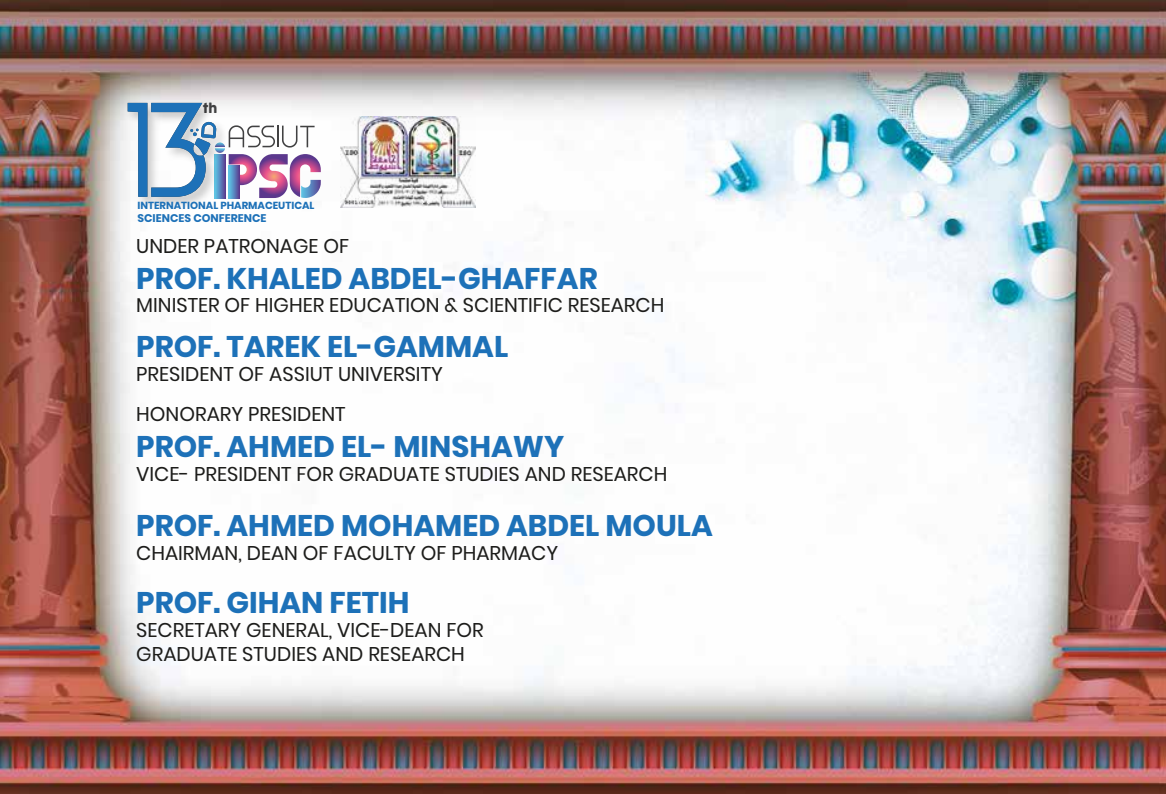
<style>
.page{position:relative;width:1166px;height:794px;background:#fff}
.page>*{position:absolute;margin:0;border:0;box-sizing:border-box;transform-origin:0 0}
.t1{font:700 29.75px "Poppins";color:#1d71b8}
.t2{font:19.78px/40.4px "Poppins";color:#1d1d1b}
.t3{font:12.6px "Cocogoose";color:#414142}
.t4{font:700 11.03px "Poppins";color:#1d71b8}
.t5{font:700 10.33px "Poppins";color:#1d71b8}
</style>
<div class="page">
<img style="left:0;top:0;width:1166px;height:794px">
<img style="left:340px;top:116px;width:135px;height:91px">
<img style="left:122px;top:97px;width:99px;height:115px">
<svg style="left:128px;top:103px;width:193px;height:95px"></svg>
<p class="t3" style="left:203px;top:100px;width:16px">th</p>
<p class="t5" style="left:138px;top:199px;width:178px">INTERNATIONAL PHARMACEUTICAL</p>
<p class="t4" style="left:138px;top:212px;width:130px">SCIENCES CONFERENCE</p>
<p class="t2" style="left:136px;top:226px;width:214px">UNDER PATRONAGE OF</p>
<h1 class="t1" style="left:136px;top:261px;width:463px">PROF. KHALED ABDEL-GHAFFAR</h1>
<p class="t2" style="left:136px;top:285px;width:529px">MINISTER OF HIGHER EDUCATION &amp; SCIENTIFIC RESEARCH</p>
<h1 class="t1" style="left:136px;top:329px;width:373px">PROF. TAREK EL-GAMMAL</h1>
<p class="t2" style="left:136px;top:354px;width:308px">PRESIDENT OF ASSIUT UNIVERSITY<br>HONORARY PRESIDENT</p>
<h1 class="t1" style="left:136px;top:429px;width:429px">PROF. AHMED EL- MINSHAWY</h1>
<p class="t2" style="left:136px;top:454px;width:532px">VICE- PRESIDENT FOR GRADUATE STUDIES AND RESEARCH</p>
<h1 class="t1" style="left:136px;top:508px;width:578px">PROF. AHMED MOHAMED ABDEL MOULA</h1>
<p class="t2" style="left:136px;top:533px;width:423px">CHAIRMAN, DEAN OF FACULTY OF PHARMACY</p>
<h1 class="t1" style="left:136px;top:585px;width:275px">PROF. GIHAN FETIH</h1>
<p class="t2" style="left:136px;top:618px;width:349px;line-height:23.8px">SECRETARY GENERAL, VICE-DEAN FOR<br>GRADUATE STUDIES AND RESEARCH</p>
</div>
